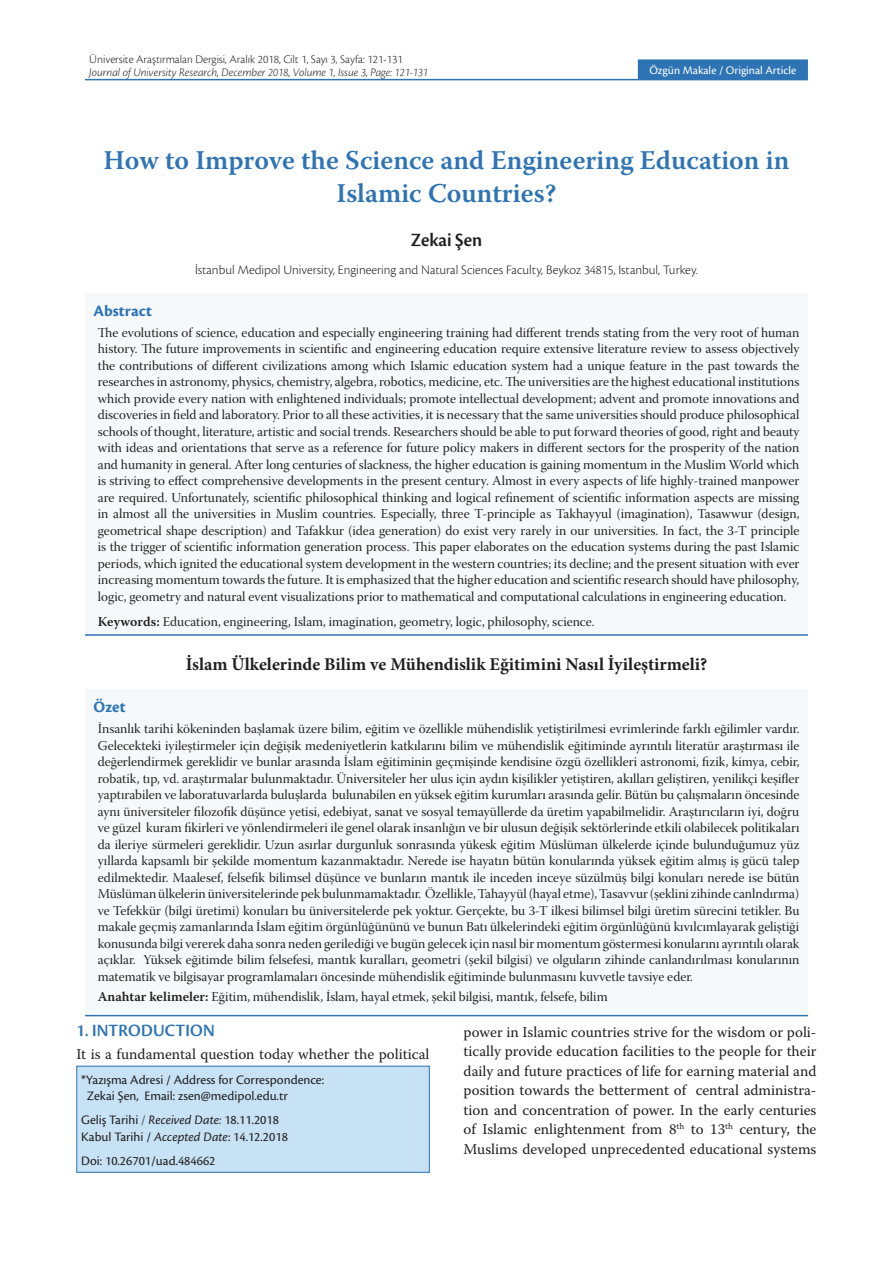
<style>
.page{position:relative;width:893px;height:1263px;background:#fff}
.page>*{position:absolute;margin:0;border:0;box-sizing:border-box;transform-origin:0 0}
.t1{font:600 27px/32.4px "Warnock Pro";color:#2e74b4;text-align:center}
.Yazar{font:19.5px "Cronos Pro Semibold Disp";letter-spacing:-.005em;color:#231f20}
.İngilizceBaşlık{font:700 18px "Minion Pro";color:#231f20}
.SubTitle{font:18px "Cronos Pro Semibold Disp";letter-spacing:.01em;color:#2e74b4}
.t2{font:700 16.5px "Cronos Pro";letter-spacing:.005em;color:#2e74b4}
.Metin{font:15px/19.5px "Warnock Pro";color:#231f20;text-align:justify}
.t3{font:13.5px/16.5px "Warnock Pro Subh";color:#231f20;text-align:justify}
.Adres{font:13.5px/16.2px "Cronos Pro";color:#231f20}
.Adres-2{font:300 13.5px "Cronos Pro";color:#231f20}
.MasterPageUst{font:italic 300 12px "Cronos Pro";letter-spacing:-.005em;color:#231f20}
.MasterPageUst-2{font:300 12px "Cronos Pro";letter-spacing:-.005em;color:#231f20}
.t4{font:12px "Cronos Pro";color:#fff}
.s1{font-family:"Warnock Pro";font-weight:600}
.s2{font-weight:300}
.s3{font-style:italic}
</style>
<div class="page">
<div style="left:85px;top:293px;width:723px;height:341px;background:#f5f9fc"></div>
<hr style="left:85px;top:634px;width:723px;height:2px;background:#2e74b4">
<div style="left:85px;top:690px;width:723px;height:323px;background:#f5f9fc"></div>
<hr style="left:85px;top:1015px;width:723px;height:1px;background:#2e74b4">
<div style="left:77px;top:1066px;width:352px;height:106px;background:#c7e2f5"></div>
<div style="left:77px;top:1066px;width:352px;height:106px;border:1px solid #2e74b4"></div>
<div style="left:639px;top:60px;width:168px;height:19px;background:#2e74b4"></div>
<div style="left:638px;top:59px;width:170px;height:21px;border:2px solid #2e74b4"></div>
<hr style="left:85px;top:79px;width:723px;height:1px;background:#2e74b4">
<p class="MasterPageUst-2" style="left:89px;top:52px;width:315px">Üniversite Araştırmaları Dergisi, Aralık 2018, Cilt 1, Sayı 3, Sayfa: 121-131</p>
<p class="MasterPageUst" style="left:89px;top:65px;width:340px">Journal of University Research, December 2018, Volume 1, Issue 3, Page: 121-131</p>
<p class="t4" style="left:649px;top:64px;width:149px">Özgün Makale / Original Article</p>
<p class="t1" style="left:104px;top:144px;width:687px">How to Improve the Science and Engineering Education in<br>Islamic Countries?</p>
<p class="Yazar" style="left:411px;top:228px;width:73px">Zekai Şen</p>
<p class="Adres-2" style="left:195px;top:262px;width:504px">İstanbul Medipol University, Engineering and Natural Sciences Faculty, Beykoz 34815, Istanbul, Turkey.</p>
<p class="t2" style="left:94px;top:301px;width:60px">Abstract</p>
<p class="t3" style="left:98px;top:326px;width:703px">The evolutions of science, education and especially engineering training had different trends stating from the very root of human history. The future improvements in scientific and engineering education require extensive literature review to assess objectively the contributions of different civilizations among which Islamic education system had a unique feature in the past towards the researches in astronomy, physics, chemistry, algebra, robotics, medicine, etc. The universities are the highest educational institutions which provide every nation with enlightened individuals; promote intellectual development; advent and promote innovations and discoveries in field and laboratory. Prior to all these activities, it is necessary that the same universities should produce philosophical schools of thought, literature, artistic and social trends. Researchers should be able to put forward theories of good, right and beauty with ideas and orientations that serve as a reference for future policy makers in different sectors for the prosperity of the nation and humanity in general. After long centuries of slackness, the higher education is gaining momentum in the Muslim World which is striving to effect comprehensive developments in the present century. Almost in every aspects of life highly-trained manpower are required. Unfortunately, scientific philosophical thinking and logical refinement of scientific information aspects are missing in almost all the universities in Muslim countries. Especially, three T-principle as Takhayyul (imagination), Tasawwur (design, geometrical shape description) and Tafakkur (idea generation) do exist very rarely in our universities. In fact, the 3-T principle is the trigger of scientific information generation process. This paper elaborates on the education systems during the past Islamic periods, which ignited the educational system development in the western countries; its decline; and the present situation with ever increasing momentum towards the future. It is emphasized that the higher education and scientific research should have philosophy, logic, geometry and natural event visualizations prior to mathematical and computational calculations in engineering education.</p>
<p class="t3" style="left:98px;top:615px;width:498px"><span class="s1">Keywords:</span> Education, engineering, Islam, imagination, geometry, logic, philosophy, science.</p>
<p class="İngilizceBaşlık" style="left:186px;top:652px;width:523px">İslam Ülkelerinde Bilim ve Mühendislik Eğitimini Nasıl İyileştirmeli?</p>
<p class="t2" style="left:94px;top:698px;width:34px">Özet</p>
<p class="t3" style="left:98px;top:722px;width:703px">İnsanlık tarihi kökeninden başlamak üzere bilim, eğitim ve özellikle mühendislik yetiştirilmesi evrimlerinde farklı eğilimler vardır.<br>Gelecekteki iyileştirmeler için değişik medeniyetlerin katkılarını bilim ve mühendislik eğitiminde ayrıntılı literatür araştırması ile değerlendirmek gereklidir ve bunlar arasında İslam eğitiminin geçmişinde kendisine özgü özellikleri astronomi, fizik, kimya, cebir, robatik, tıp, vd. araştırmalar bulunmaktadır. Üniversiteler her ulus için aydın kişilikler yetiştiren, akılları geliştiren, yenilikçi keşifler yaptırabilen ve laboratuvarlarda buluşlarda bulunabilen en yüksek eğitim kurumları arasında gelir. Bütün bu çalışmaların öncesinde aynı üniversiteler filozofik düşünce yetisi, edebiyat, sanat ve sosyal temayüllerde da üretim yapabilmelidir. Araştırıcıların iyi, doğru ve güzel kuram fikirleri ve yönlendirmeleri ile genel olarak insanlığın ve bir ulusun değişik sektörlerinde etkili olabilecek politikaları da ileriye sürmeleri gereklidir. Uzun asırlar durgunluk sonrasında yükesk eğitim Müslüman ülkelerde içinde bulunduğumuz yüz yıllarda kapsamlı bir şekilde momentum kazanmaktadır. Nerede ise hayatın bütün konularında yüksek eğitim almış iş gücü talep edilmektedir. Maalesef, felsefik bilimsel düşünce ve bunların mantık ile inceden inceye süzülmüş bilgi konuları nerede ise bütün Müslüman ülkelerin üniversitelerinde pek bulunmamaktadır. Özellikle, Tahayyül (hayal etme), Tasavvur (şeklini zihinde canlndırma) ve Tefekkür (bilgi üretimi) konuları bu üniversitelerde pek yoktur. Gerçekte, bu 3-T ilkesi bilimsel bilgi üretim sürecini tetikler. Bu makale geçmiş zamanlarında İslam eğitim örgünlüğününü ve bunun Batı ülkelerindeki eğitim örgünlüğünü kıvılcımlayarak geliştiği konusunda bilgi vererek daha sonra neden gerilediği ve bugün gelecek için nasıl bir momentum göstermesi konularını ayrıntılı olarak açıklar. Yüksek eğitimde bilim felsefesi, mantık kuralları, geometri (şekil bilgisi) ve olguların zihinde canlandırılması konularının matematik ve bilgisayar programlamaları öncesinde mühendislik eğitiminde bulunmasını kuvvetle tavsiye eder.</p>
<p class="t3" style="left:98px;top:990px;width:511px"><span class="s1">Anahtar kelimeler:</span> Eğitim, mühendislik, İslam, hayal etmek, şekil bilgisi, mantık, felsefe, bilim</p>
<p class="SubTitle" style="left:77px;top:1020px;width:140px">1. INTRODUCTION</p>
<p class="Metin" style="left:77px;top:1044px;width:354px">It is a fundamental question today whether the political</p>
<p class="Adres" style="left:87px;top:1071px;width:239px;text-indent:-6px">*Yazışma Adresi / Address for Correspondence:<br>Zekai Şen, Email: zsen@medipol.edu.tr</p>
<p class="Adres" style="left:81px;top:1112px;width:199px">Geliş Tarihi <span class="s2">/</span> <span class="s3">Received Date:</span> 18.11.2018</p>
<p class="Adres" style="left:81px;top:1128px;width:208px">Kabul Tarihi / <span class="s3">Accepted Date</span>: 14.12.2018</p>
<p class="Adres" style="left:81px;top:1153px;width:136px">Doi: 10.26701/uad.484662</p>
<p class="Metin" style="left:463px;top:1022px;width:354px">power in Islamic countries strive for the wisdom or poli&shy;tically provide education facilities to the people for their daily and future practices of life for earning material and position towards the betterment of central administra&shy;tion and concentration of power. In the early centuries of Islamic enlightenment from 8<sup>th</sup> to 13<sup>th</sup> century, the Muslims developed unprecedented educational systems</p>
</div>
